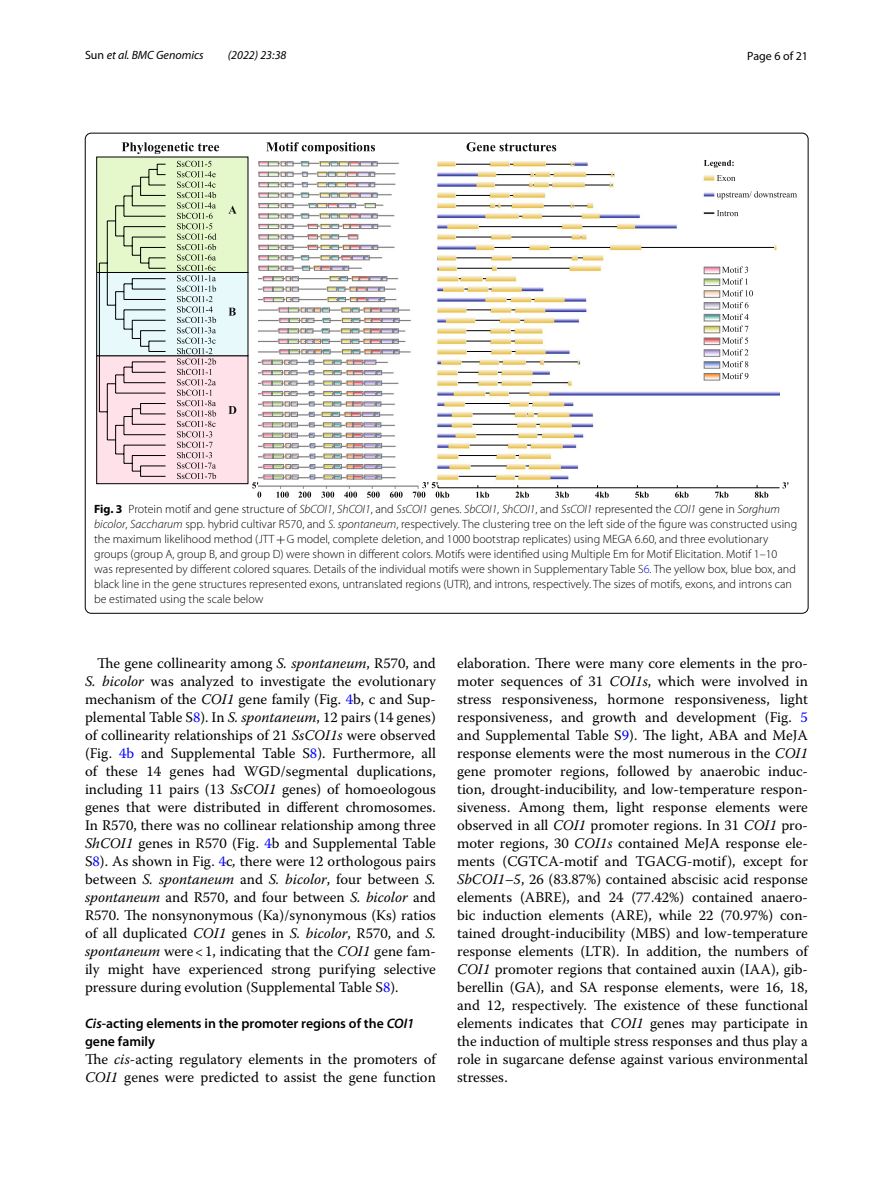
<style>
.page{position:relative;width:893px;height:1187px;background:#fff}
.page>*{position:absolute;margin:0;border:0;box-sizing:border-box;transform-origin:0 0}
.t1{font:14.7px/18px "Warnock Pro";color:#000;text-align:justify}
.t2{font:600 13.8px/18px "Myriad Pro";color:#000}
.t3{font:300 12px/15px "Myriad Pro";color:#000}
.t4{font:italic 12px "Myriad Pro";color:#000}
.t5{font:12px "Myriad Pro";color:#000}
.s1{font-style:normal}
.s2{font-weight:700}
.s3{font-style:italic}
.s4{font-family:"MTSY";font-weight:400}
.s5{color:#00f}
</style>
<div class="page">
<img style="left:258px;top:162px;width:522px;height:326px">
<div style="left:97px;top:356px;width:151px;height:127px;background:#ffe1e9"></div>
<div style="left:96px;top:355px;width:152px;height:129px;border:1px solid #000"></div>
<div style="left:97px;top:272px;width:151px;height:84px;background:#e7f9fb"></div>
<div style="left:96px;top:272px;width:152px;height:84px;border:1px solid #000"></div>
<div style="left:97px;top:157px;width:151px;height:115px;background:#e5f8cb"></div>
<div style="left:96px;top:157px;width:152px;height:116px;border:1px solid #000"></div>
<hr style="left:107px;top:263px;width:1px;height:42px;background:#000">
<svg style="left:107px;top:278px;width:59px;height:74px"></svg>
<hr style="left:132px;top:361px;width:34px;height:1px;background:#000">
<hr style="left:99px;top:337px;width:1px;height:75px;background:#000">
<svg style="left:99px;top:362px;width:67px;height:115px"></svg>
<hr style="left:99px;top:263px;width:1px;height:74px;background:#000">
<svg style="left:99px;top:164px;width:67px;height:105px"></svg>
<hr style="left:456px;top:164px;width:34px;height:1px;background:#000">
<svg style="left:546px;top:164px;width:28px;height:1px"></svg>
<hr style="left:496px;top:174px;width:35px;height:1px;background:#000">
<svg style="left:586px;top:174px;width:28px;height:1px"></svg>
<hr style="left:495px;top:185px;width:34px;height:1px;background:#000">
<svg style="left:585px;top:185px;width:28px;height:1px"></svg>
<hr style="left:456px;top:195px;width:34px;height:1px;background:#000">
<hr style="left:456px;top:205px;width:34px;height:1px;background:#000">
<svg style="left:495px;top:205px;width:17px;height:1px"></svg>
<svg style="left:544px;top:205px;width:43px;height:1px"></svg>
<hr style="left:542px;top:216px;width:40px;height:1px;background:#000">
<hr style="left:479px;top:226px;width:83px;height:1px;background:#000">
<hr style="left:582px;top:226px;width:35px;height:1px;background:#000">
<hr style="left:456px;top:237px;width:35px;height:1px;background:#000">
<hr style="left:511px;top:237px;width:61px;height:1px;background:#000">
<hr style="left:494px;top:247px;width:36px;height:1px;background:#000">
<hr style="left:550px;top:247px;width:60px;height:1px;background:#000">
<hr style="left:641px;top:247px;width:133px;height:1px;background:#000">
<hr style="left:456px;top:257px;width:36px;height:1px;background:#000">
<hr style="left:512px;top:257px;width:60px;height:1px;background:#000">
<svg style="left:177px;top:161px;width:39px;height:318px"></svg>
<svg style="left:782px;top:482px;width:6px;height:6px"></svg>
<hr style="left:438px;top:487px;width:341px;height:1px;background:#000">
<svg style="left:476px;top:485px;width:13px;height:12px"></svg>
<svg style="left:515px;top:485px;width:14px;height:12px"></svg>
<svg style="left:555px;top:485px;width:14px;height:12px"></svg>
<svg style="left:595px;top:485px;width:14px;height:12px"></svg>
<svg style="left:635px;top:485px;width:14px;height:12px"></svg>
<svg style="left:675px;top:485px;width:14px;height:12px"></svg>
<svg style="left:715px;top:485px;width:13px;height:12px"></svg>
<svg style="left:755px;top:485px;width:13px;height:12px"></svg>
<svg style="left:704px;top:160px;width:30px;height:8px"></svg>
<svg style="left:717px;top:175px;width:18px;height:6px"></svg>
<svg style="left:717px;top:191px;width:80px;height:8px"></svg>
<svg style="left:717px;top:210px;width:21px;height:6px"></svg>
<svg style="left:122px;top:142px;width:97px;height:12px"></svg>
<svg style="left:266px;top:142px;width:109px;height:12px"></svg>
<svg style="left:467px;top:142px;width:89px;height:9px"></svg>
<svg style="left:228px;top:205px;width:9px;height:9px"></svg>
<svg style="left:229px;top:308px;width:7px;height:7px"></svg>
<svg style="left:228px;top:406px;width:8px;height:8px"></svg>
<img style="left:259px;top:161px;width:141px;height:193px">
<svg style="left:262px;top:267px;width:458px;height:212px"></svg>
<div style="left:704px;top:279px;width:16px;height:7px;border:1px solid #7e7a7d"></div>
<svg style="left:722px;top:266px;width:26px;height:18px"></svg>
<div style="left:704px;top:290px;width:16px;height:7px;border:1px solid #7e7a7d"></div>
<svg style="left:722px;top:290px;width:31px;height:6px"></svg>
<div style="left:704px;top:302px;width:16px;height:7px;border:1px solid #7e7a7d"></div>
<svg style="left:722px;top:302px;width:26px;height:6px"></svg>
<div style="left:704px;top:314px;width:16px;height:7px;border:1px solid #7e7a7d"></div>
<div style="left:704px;top:326px;width:16px;height:7px;border:1px solid #7e7a7d"></div>
<div style="left:704px;top:338px;width:16px;height:7px;border:1px solid #7e7a7d"></div>
<svg style="left:722px;top:314px;width:26px;height:29px"></svg>
<div style="left:704px;top:349px;width:16px;height:7px;border:1px solid #7e7a7d"></div>
<svg style="left:722px;top:349px;width:26px;height:6px"></svg>
<div style="left:704px;top:361px;width:16px;height:7px;border:1px solid #7e7a7d"></div>
<svg style="left:722px;top:361px;width:26px;height:6px"></svg>
<div style="left:704px;top:373px;width:16px;height:7px;border:1px solid #7e7a7d"></div>
<svg style="left:722px;top:373px;width:26px;height:6px"></svg>
<svg style="left:276px;top:491px;width:13px;height:6px"></svg>
<svg style="left:298px;top:491px;width:13px;height:6px"></svg>
<svg style="left:321px;top:491px;width:13px;height:6px"></svg>
<svg style="left:344px;top:491px;width:13px;height:6px"></svg>
<svg style="left:367px;top:491px;width:13px;height:6px"></svg>
<svg style="left:390px;top:491px;width:13px;height:6px"></svg>
<svg style="left:252px;top:482px;width:9px;height:15px"></svg>
<svg style="left:413px;top:482px;width:36px;height:15px"></svg>
<p class="t4" style="left:85px;top:48px;width:120px"><span class="s1">Sun</span> et al. BMC Genomics</p>
<p class="t4" style="left:228px;top:48px;width:60px">(2022) 23:38</p>
<p class="t5" style="left:747px;top:48px;width:62px">Page 6 of 21</p>
<p class="t3" style="left:94px;top:501px;width:704px"><span class="s2">Fig. 3</span> Protein motif and gene structure of <span class="s3">SbCOI1</span>, <span class="s3">ShCOI1</span>, and <span class="s3">SsCOI1</span> genes. <span class="s3">SbCOI1</span>, <span class="s3">ShCOI1</span>, and <span class="s3">SsCOI1</span> represented the <span class="s3">COI1</span> gene in <span class="s3">Sorghum bicolor</span>, <span class="s3">Saccharum</span> spp. hybrid cultivar R570, and <span class="s3">S. spontaneum</span>, respectively<span class="s3">.</span> The clustering tree on the left side of the figure was constructed using the maximum likelihood method (JTT<span class="s4">+</span>G model, complete deletion, and 1000 bootstrap replicates) using MEGA 6.60, and three evolutionary groups (group A, group B, and group D) were shown in different colors. Motifs were identified using Multiple Em for Motif Elicitation. Motif 1–10 was represented by different colored squares. Details of the individual motifs were shown in Supplementary Table S<span class="s5">6</span>. The yellow box, blue box, and black line in the gene structures represented exons, untranslated regions (UTR), and introns, respectively. The sizes of motifs, exons, and introns can be estimated using the scale below</p>
<p class="t1" style="left:85px;top:654px;width:352px;text-indent:12px">The gene collinearity among <span class="s3">S. spontaneum</span>, R570, and <span class="s3">S. bicolor</span> was analyzed to investigate the evolutionary mechanism of the <span class="s3">COI1</span> gene family (Fig. <span class="s5">4</span>b, c and Sup&shy;plemental Table S<span class="s5">8</span>). In <span class="s3">S. spontaneum</span>, 12 pairs (14 genes) of collinearity relationships of 21 <span class="s3">SsCOI1s</span> were observed (Fig. <span class="s5">4b</span> and Supplemental Table S<span class="s5">8</span>). Furthermore, all of these 14 genes had WGD/segmental duplications, including 11 pairs (13 <span class="s3">SsCOI1</span> genes) of homoeologous genes that were distributed in different chromosomes.<br>In R570, there was no collinear relationship among three <span class="s3">ShCOI1</span> genes in R570 (Fig. <span class="s5">4</span>b and Supplemental Table S<span class="s5">8</span>). As shown in Fig. <span class="s5">4</span>c<span class="s3">,</span> there were 12 orthologous pairs between <span class="s3">S. spontaneum</span> and <span class="s3">S. bicolor</span>, four between <span class="s3">S. spontaneum</span> and R570, and four between <span class="s3">S. bicolor</span> and R570. The nonsynonymous (Ka)/synonymous (Ks) ratios of all duplicated <span class="s3">COI1</span> genes in <span class="s3">S. bicolor</span>, R570, and <span class="s3">S. spontaneum</span> were&lt;1, indicating that the <span class="s3">COI1</span> gene fam&shy;ily might have experienced strong purifying selective pressure during evolution (Supplemental Table S<span class="s5">8</span>).</p>
<p class="t2" style="left:85px;top:1014px;width:331px"><span class="s3">Cis</span>‑acting elements in the promoter regions of the <span class="s3">COI1 </span>gene family</p>
<p class="t1" style="left:85px;top:1050px;width:352px">The <span class="s3">cis</span>-acting regulatory elements in the promoters of<br><span class="s3">COI1</span> genes were predicted to assist the gene function</p>
<p class="t1" style="left:457px;top:654px;width:352px">elaboration. There were many core elements in the pro&shy;moter sequences of 31 <span class="s3">COI1s</span>, which were involved in stress responsiveness, hormone responsiveness, light responsiveness, and growth and development (Fig. <span class="s5">5 </span>and Supplemental Table S<span class="s5">9</span>). The light, ABA and MeJA response elements were the most numerous in the <span class="s3">COI1 </span>gene promoter regions, followed by anaerobic induc&shy;tion, drought-inducibility, and low-temperature respon&shy;siveness. Among them, light response elements were observed in all <span class="s3">COI1</span> promoter regions. In 31 <span class="s3">COI1</span> pro&shy;moter regions, 30 <span class="s3">COI1s</span> contained MeJA response ele&shy;ments (CGTCA-motif and TGACG-motif), except for <span class="s3">SbCOI1–5</span>, 26 (83.87%) contained abscisic acid response elements (ABRE), and 24 (77.42%) contained anaero&shy;bic induction elements (ARE), while 22 (70.97%) con&shy;tained drought-inducibility (MBS) and low-temperature response elements (LTR). In addition, the numbers of <span class="s3">COI1</span> promoter regions that contained auxin (IAA), gib&shy;berellin (GA), and SA response elements, were 16, 18, and 12, respectively. The existence of these functional elements indicates that <span class="s3">COI1</span> genes may participate in the induction of multiple stress responses and thus play a role in sugarcane defense against various environmental stresses.</p>
</div>
